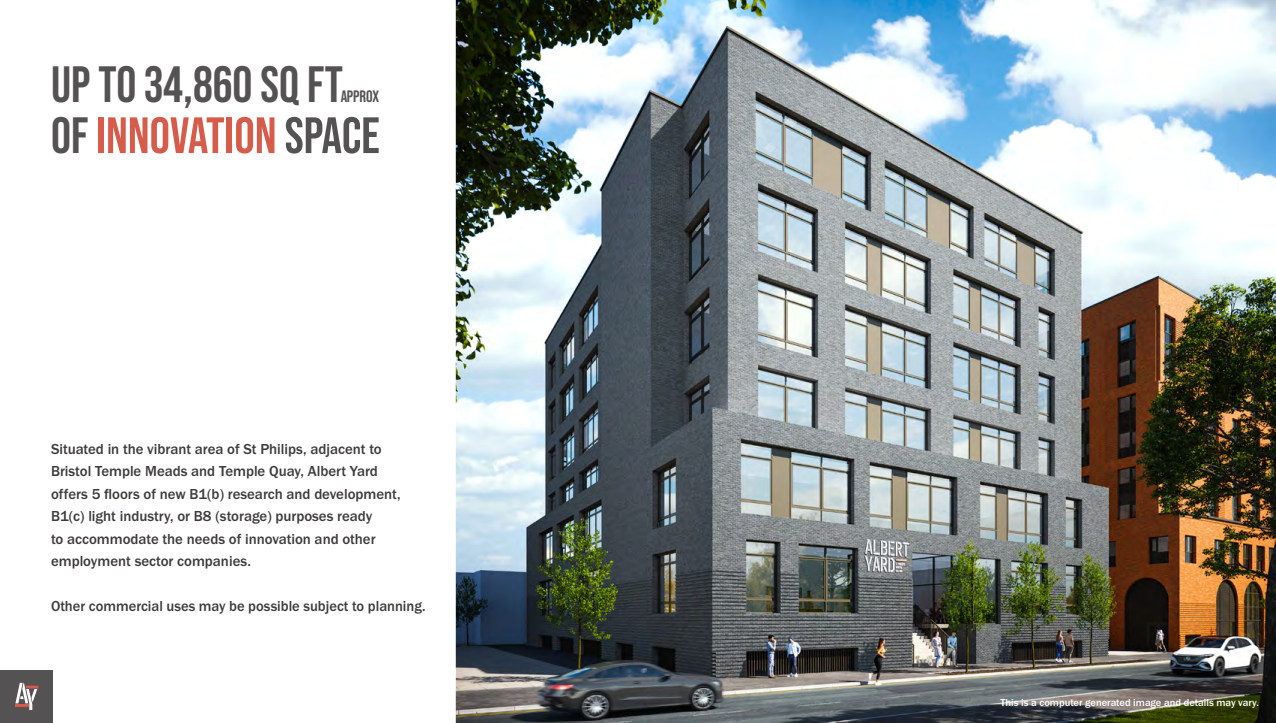
<style>
.page{position:relative;width:1276px;height:723px;background:#fff}
.page>*{position:absolute;margin:0;border:0;box-sizing:border-box;transform-origin:0 0}
.t1{font:700 51px "Bebas Neue Pro";color:#d75b4a}
.t2{font:700 51px "Bebas Neue Pro";color:#555253}
.t3{font:700 16.5px "Bebas Neue Pro";color:#555253}
.t4{font:500 15px/22.5px "Franklin Gothic URW";color:#3d3c3b}
.t5{font:500 10.5px "Franklin Gothic URW";color:#fff}
.s1{color:#555253}
</style>
<div class="page">
<img style="left:455px;top:0;width:821px;height:723px">
<div style="left:0;top:670px;width:53px;height:53px;background:#555253"></div>
<svg style="left:15px;top:683px;width:23px;height:27px"></svg>
<h1 class="t2" style="left:51px;top:55px;width:293px">UP TO 34,860 SQ FT</h1>
<p class="t3" style="left:341px;top:87px;width:40px">APPROX</p>
<h1 class="t1" style="left:51px;top:106px;width:330px"><span class="s1">OF</span> INNOVATION <span class="s1">SPACE</span></h1>
<p class="t4" style="left:51px;top:437px;width:351px">Situated in the vibrant area of St Philips, adjacent to Bristol Temple Meads and Temple Quay, Albert Yard offers 5 floors of new B1(b) research and development, B1(c) light industry, or B8 (storage) purposes ready<br>to accommodate the needs of innovation and other employment sector companies.</p>
<p class="t4" style="left:51px;top:595px;width:376px">Other commercial uses may be possible subject to planning.</p>
<p class="t5" style="left:1000px;top:696px;width:260px">This is a computer generated image and details may vary.</p>
</div>
